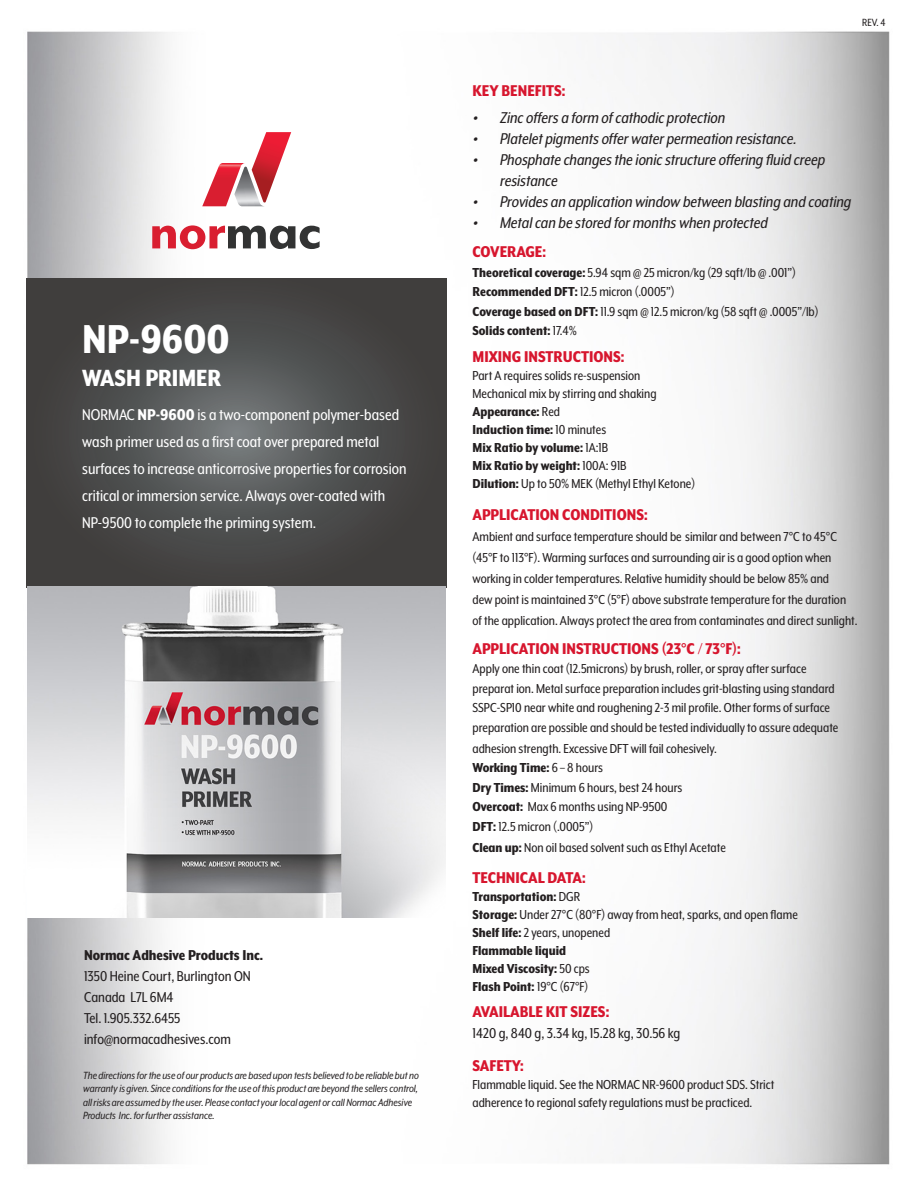
<style>
.page{position:relative;width:918px;height:1188px;background:#fff}
.page>*{position:absolute;margin:0;border:0;box-sizing:border-box;transform-origin:0 0}
.t1{font:800 46.5px "Mr Eaves XL Mod Nar OT";color:#fff}
.t2{font:800 27px "Mr Eaves XL Mod Nar OT";color:#fff}
.t3{font:italic 18px/21px "Mr Eaves XL Mod Nar OT";color:#231f20}
.t4{font:18px/27px "Mr Eaves XL Mod Nar OT";color:#fff}
.t5{font:800 18px "Mr Eaves XL Mod Nar OT";color:#d7162e}
.t6{font:16.5px "Mr Eaves XL Mod Nar OT";color:#231f20}
.t7{font:800 16.5px "Mr Eaves XL Mod Nar OT";color:#231f20}
.t8{font:15px/19.5px "Mr Eaves XL Mod Nar OT";color:#231f20}
.t9{font:800 15px "Mr Eaves XL Mod Nar OT";color:#231f20}
.t10{font:italic 12px/13.5px "Mr Eaves XL Mod Nar OT";color:#231f20}
.t11{font:12px "Mr Eaves XL Mod Nar OT";color:#231f20}
.s1{font-weight:800}
.s2{font-weight:400}
</style>
<div class="page">
<img style="left:26px;top:31px;width:864px;height:1134px">
<svg style="left:27px;top:279px;width:419px;height:309px;background:#4b4b4b"></svg>
<svg style="left:202px;top:132px;width:89px;height:74px"></svg>
<svg style="left:152px;top:225px;width:168px;height:24px"></svg>
<img style="left:27px;top:587px;width:418px;height:331px">
<p class="t1" style="left:82px;top:316px;width:149px">NP-9600</p>
<p class="t2" style="left:82px;top:364px;width:141px">WASH PRIMER</p>
<p class="t4" style="left:82px;top:401px;width:326px">NORMAC <span class="s1">NP-9600</span> is a two-component polymer-based wash primer used as a first coat over prepared metal surfaces to increase anticorrosive properties for corrosion critical or immersion service. Always over-coated with NP-9500 to complete the priming system.</p>
<p class="t7" style="left:84px;top:946px;width:181px">Normac Adhesive Products Inc.</p>
<p class="t6" style="left:84px;top:967px;width:168px">1350 Heine Court, Burlington ON</p>
<p class="t6" style="left:84px;top:988px;width:91px">Canada L7L 6M4</p>
<p class="t6" style="left:84px;top:1009px;width:98px">Tel. 1.905.332.6455</p>
<p class="t6" style="left:84px;top:1030px;width:149px">info@normacadhesives.com</p>
<p class="t10" style="left:83px;top:1068px;width:337px">The directions for the use of our products are based upon tests believed to be reliable but no warranty is given. Since conditions for the use of this product are beyond the sellers control, all risks are assumed by the user. Please contact your local agent or call Normac Adhesive Products Inc. for further assistance.</p>
<p class="t11" style="left:862px;top:16px;width:25px">REV. 4</p>
<p class="t5" style="left:472px;top:82px;width:94px">KEY BENEFITS:</p>
<p class="t3" style="left:472px;top:107px;width:257px"><span class="s1">•</span> Zincoffersa form ofcathodicprotection</p>
<p class="t3" style="left:472px;top:128px;width:328px"><span class="s1">•</span> Plateletpigmentsofferwaterpermeation resistance.</p>
<p class="t3" style="left:500px;top:149px;width:330px;text-indent:-27px"><span class="s1">•</span> Phosphate changesthe ionicstructure offering fluid creep resistance</p>
<p class="t3" style="left:472px;top:191px;width:383px"><span class="s1">•</span> Providesan application window between blasting and coating</p>
<p class="t3" style="left:472px;top:212px;width:299px"><span class="s1">•</span> Metalcan be stored formonthswhen protected</p>
<p class="t5" style="left:472px;top:243px;width:75px">COVERAGE:</p>
<p class="t8" style="left:472px;top:263px;width:325px"><span class="s1">Theoretical coverage:</span> 5.94 sqm @ 25 micron/kg (29 sqft/lb @ .001”)</p>
<p class="t8" style="left:472px;top:282px;width:204px"><span class="s1">Recommended DFT:</span> 12.5 micron (.0005”)</p>
<p class="t8" style="left:472px;top:302px;width:348px"><span class="s1">Coverage based on DFT:</span> 11.9 sqm @ 12.5 micron/kg (58 sqft @ .0005”/lb)</p>
<p class="t9" style="left:472px;top:323px;width:106px">Solids content: <span class="s2">17.4%</span></p>
<p class="t5" style="left:472px;top:348px;width:153px">MIXING INSTRUCTIONS:</p>
<p class="t8" style="left:472px;top:366px;width:169px">Part A requires solids re-suspension</p>
<p class="t8" style="left:472px;top:384px;width:186px">Mechanical mix by stirring and shaking</p>
<p class="t9" style="left:472px;top:404px;width:89px">Appearance: <span class="s2">Red</span></p>
<p class="t9" style="left:472px;top:422px;width:135px">Induction time: <span class="s2">10 minutes</span></p>
<p class="t9" style="left:472px;top:440px;width:137px">Mix Ratio by volume: <span class="s2">1A:1B</span></p>
<p class="t9" style="left:472px;top:458px;width:156px">Mix Ratio by weight: <span class="s2">100A: 91B</span></p>
<p class="t8" style="left:472px;top:474px;width:224px"><span class="s1">Dilution:</span> Up to 50% MEK (Methyl Ethyl Ketone)</p>
<p class="t5" style="left:472px;top:505px;width:177px">APPLICATION CONDITIONS:</p>
<p class="t8" style="left:472px;top:526px;width:387px;line-height:21px">Ambient and surface temperature should be similar and between 7°C to 45°C (45°F to 113°F). Warming surfaces and surrounding air is a good option when working in colder temperatures. Relative humidity should be below 85% and<br>dew point is maintained 3°C (5°F) above substrate temperature for the duration of the application. Always protect the area from contaminates and direct sunlight.</p>
<p class="t5" style="left:472px;top:639px;width:270px">APPLICATION INSTRUCTIONS (23°C / 73°F):</p>
<p class="t8" style="left:472px;top:659px;width:367px">Apply one thin coat (12.5microns) by brush, roller, or spray after surface preparat ion. Metal surface preparation includes grit-blasting using standard SSPC-SP10 near white and roughening 2-3 mil profile. Other forms of surface preparation are possible and should be tested individually to assure adequate</p>
<p class="t8" style="left:472px;top:739px;width:246px">adhesion strength. Excessive DFT will fail cohesively.</p>
<p class="t9" style="left:472px;top:760px;width:132px">Working Time: <span class="s2">6 – 8 hours</span></p>
<p class="t8" style="left:472px;top:778px;width:211px"><span class="s1">Dry Times:</span> Minimum 6 hours, best 24 hours</p>
<p class="t8" style="left:472px;top:797px;width:196px"><span class="s1">Overcoat:</span> Max 6 months using NP-9500<br><span class="s1">DFT:</span> 12.5 micron (.0005”)</p>
<p class="t8" style="left:472px;top:838px;width:255px"><span class="s1">Clean up:</span> Non oil based solvent such as Ethyl Acetate</p>
<p class="t5" style="left:472px;top:869px;width:115px">TECHNICAL DATA:</p>
<p class="t9" style="left:472px;top:889px;width:109px">Transportation: <span class="s2">DGR</span></p>
<p class="t8" style="left:472px;top:905px;width:327px"><span class="s1">Storage:</span> Under 27°C (80°F) away from heat, sparks, and open flame</p>
<p class="t8" style="left:472px;top:923px;width:139px"><span class="s1">Shelf life:</span> 2 years, unopened</p>
<p class="t9" style="left:472px;top:943px;width:95px">Flammable liquid</p>
<p class="t9" style="left:472px;top:961px;width:119px">Mixed Viscosity: <span class="s2">50 cps</span></p>
<p class="t9" style="left:472px;top:979px;width:117px">Flash Point: <span class="s2">19°C (67°F)</span></p>
<p class="t5" style="left:472px;top:1003px;width:138px">AVAILABLE KIT SIZES:</p>
<p class="t6" style="left:472px;top:1025px;width:209px">1420 g, 840 g, 3.34 kg, 15.28 kg, 30.56 kg</p>
<p class="t5" style="left:472px;top:1056px;width:53px">SAFETY:</p>
<p class="t8" style="left:472px;top:1075px;width:303px;line-height:18px">Flammable liquid. See the NORMAC NR-9600 product SDS. Strict adherence to regional safety regulations must be practiced.</p>
</div>
